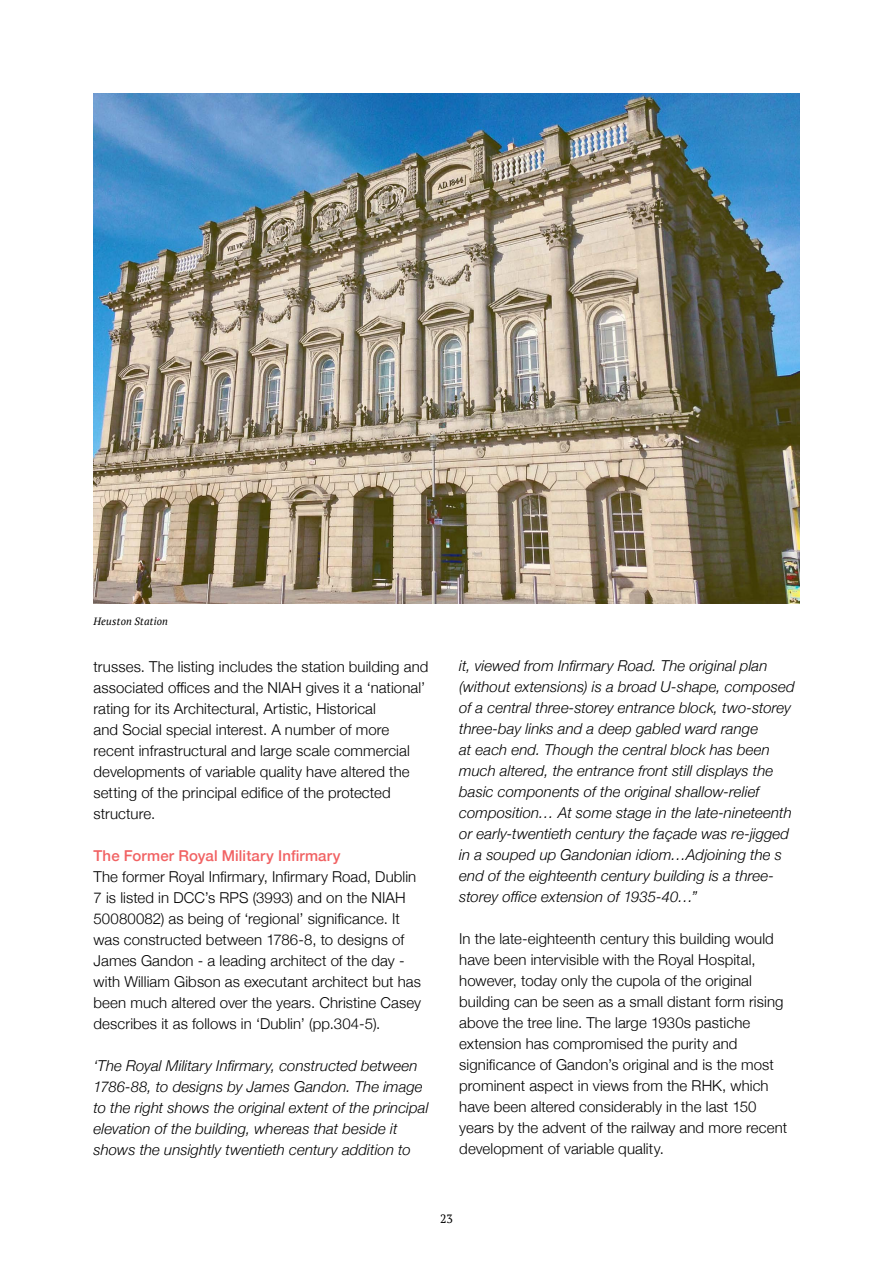
<style>
.page{position:relative;width:893px;height:1263px;background:#fff}
.page>*{position:absolute;margin:0;border:0;box-sizing:border-box;transform-origin:0 0}
.t1{font:300 15px/21px "Helvetica Neue";letter-spacing:.005em;color:#000}
.t2{font:italic 300 15px/21px "Helvetica Neue";letter-spacing:.005em;color:#000}
.t3{font:500 15px "Helvetica Neue";letter-spacing:.01em;color:#f16263}
.t4{font:12px "PT Serif";color:#000}
.t5{font:italic 10.5px "PT Serif";letter-spacing:.02em;color:#000}
</style>
<div class="page">
<img style="left:94px;top:94px;width:705px;height:510px">
<p class="t5" style="left:94px;top:615px;width:76px">Heuston Station</p>
<p class="t1" style="left:94px;top:654px;width:336px">trusses. The listing includes the station building and associated offices and the NIAH gives it a ‘national’ rating for its Architectural, Artistic, Historical<br>and Social special interest. A number of more recent infrastructural and large scale commercial developments of variable quality have altered the setting of the principal edifice of the protected structure.</p>
<p class="t3" style="left:94px;top:843px;width:248px">The Former Royal Military Infirmary</p>
<p class="t1" style="left:94px;top:864px;width:329px">The former Royal Infirmary, Infirmary Road, Dublin 7 is listed in DCC’s RPS (3993) and on the NIAH 50080082) as being of ‘regional’ significance. It was constructed between 1786-8, to designs of James Gandon - a leading architect of the day - with William Gibson as executant architect but has been much altered over the years. Christine Casey describes it as follows in ‘Dublin’ (pp.304-5).</p>
<p class="t2" style="left:94px;top:1054px;width:337px">‘The Royal Military Infirmary, constructed between 1786-88, to designs by James Gandon. The image to the right shows the original extent of the principal elevation of the building, whereas that beside it shows the unsightly twentieth century addition to</p>
<p class="t2" style="left:459px;top:654px;width:337px">it, viewed from Infirmary Road. The original plan (without extensions) is a broad U-shape, composed of a central three-storey entrance block, two-storey three-bay links and a deep gabled ward range<br>at each end. Though the central block has been much altered, the entrance front still displays the basic components of the original shallow-relief composition… At some stage in the late-nineteenth or early-twentieth century the façade was re-jigged in a souped up Gandonian idiom…Adjoining the s end of the eighteenth century building is a three&shy;storey office extension of 1935-40…”</p>
<p class="t1" style="left:459px;top:927px;width:329px">In the late-eighteenth century this building would have been intervisible with the Royal Hospital, however, today only the cupola of the original building can be seen as a small distant form rising above the tree line. The large 1930s pastiche extension has compromised the purity and significance of Gandon’s original and is the most prominent aspect in views from the RHK, which have been altered considerably in the last 150 years by the advent of the railway and more recent development of variable quality.</p>
<p class="t4" style="left:440px;top:1211px;width:14px">23</p>
</div>
